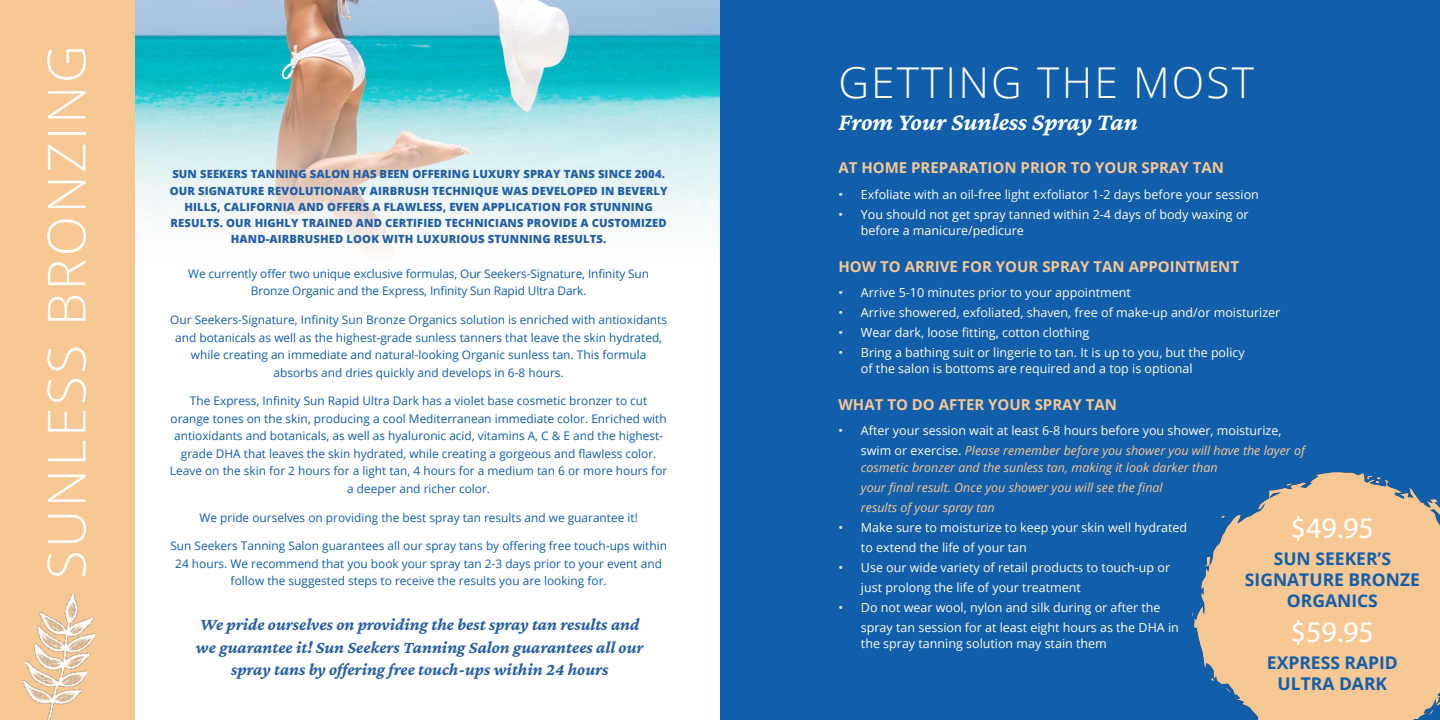
<style>
.page{position:relative;width:1440px;height:720px;background:#fff}
.page>*{position:absolute;margin:0;border:0;box-sizing:border-box;transform-origin:0 0}
.t1{font:300 52.75px "Open Sans";letter-spacing:.05em;color:#fff}
.t2{font:300 42.5px "Open Sans";letter-spacing:.05em;color:#fff}
.t3{font:30px "Myriad Pro";color:#fff}
.t4{font:italic 25px "Crimson Pro";color:#fff}
.t5{font:italic 17.5px/22.5px "Crimson Pro";color:#275ea2;text-align:center}
.t6{font:700 17.5px/21px "Open Sans";color:#115eaa;text-align:center}
.t7{font:700 15px "Open Sans";color:#f7c894}
.t8{font:12.5px/20px "Open Sans";color:#fff}
.t9{font:italic 12.5px/20px "Open Sans";color:#f7c894}
.t10{font:11.88px/17.5px "Open Sans";color:#115eaa;text-align:center}
.t11{font:800 11.25px/16.2px "Open Sans";letter-spacing:.01em;color:#235fa6;text-align:center}
.s1{font-style:italic;color:#f7c894}
</style>
<div class="page">
<div style="left:721px;top:0;width:719px;height:720px;background:#115eaa"></div>
<img style="left:135px;top:0;width:585px;height:252px">
<div style="left:0;top:0;width:135px;height:720px;background:#f7c894"></div>
<img style="left:21px;top:594px;width:75px;height:126px">
<img style="left:1192px;top:473px;width:248px;height:247px">
<p class="t1" style="left:30px;top:579px;width:536px;rotate:-90deg">SUNLESS BRONZING</p>
<p class="t11" style="left:170px;top:166px;width:499px">SUN SEEKERS TANNING SALON HAS BEEN OFFERING LUXURY SPRAY TANS SINCE 2004.<br>OUR SIGNATURE REVOLUTIONARY AIRBRUSH TECHNIQUE WAS DEVELOPED IN BEVERLY HILLS, CALIFORNIA AND OFFERS A FLAWLESS, EVEN APPLICATION FOR STUNNING RESULTS. OUR HIGHLY TRAINED AND CERTIFIED TECHNICIANS PROVIDE A CUSTOMIZED HAND-AIRBRUSHED LOOK WITH LUXURIOUS STUNNING RESULTS.</p>
<p class="t10" style="left:188px;top:264px;width:462px">We currently offer two unique exclusive formulas, Our Seekers-Signature, Infinity Sun<br>Bronze Organic and the Express, Infinity Sun Rapid Ultra Dark.</p>
<p class="t10" style="left:170px;top:311px;width:498px">Our Seekers-Signature, Infinity Sun Bronze Organics solution is enriched with antioxidants and botanicals as well as the highest-grade sunless tanners that leave the skin hydrated, while creating an immediate and natural-looking Organic sunless tan. This formula absorbs and dries quickly and develops in 6-8 hours.</p>
<p class="t10" style="left:170px;top:392px;width:499px">The Express, Infinity Sun Rapid Ultra Dark has a violet base cosmetic bronzer to cut orange tones on the skin, producing a cool Mediterranean immediate color. Enriched with antioxidants and botanicals, as well as hyaluronic acid, vitamins A, C &amp; E and the highest&shy;grade DHA that leaves the skin hydrated, while creating a gorgeous and flawless color.<br>Leave on the skin for 2 hours for a light tan, 4 hours for a medium tan 6 or more hours for a deeper and richer color.</p>
<p class="t10" style="left:199px;top:508px;width:440px">We pride ourselves on providing the best spray tan results and we guarantee it!</p>
<p class="t10" style="left:170px;top:537px;width:498px">Sun Seekers Tanning Salon guarantees all our spray tans by offering free touch-ups within<br>24 hours. We recommend that you book your spray tan 2-3 days prior to your event and follow the suggested steps to receive the results you are looking for.</p>
<p class="t5" style="left:196px;top:613px;width:449px">We pride ourselves on providing the best spray tan results and we guarantee it! Sun Seekers Tanning Salon guarantees all our spray tans by offering free touch-ups within 24 hours</p>
<p class="t2" style="left:838px;top:54px;width:417px">GETTING THE MOST</p>
<p class="t4" style="left:839px;top:105px;width:301px">From Your Sunless Spray Tan</p>
<p class="t7" style="left:838px;top:157px;width:387px">AT HOME PREPARATION PRIOR TO YOUR SPRAY TAN</p>
<p class="t8" style="left:838px;top:184px;width:422px">• Exfoliate with an oil-free light exfoliator 1-2 days before your session</p>
<p class="t8" style="left:861px;top:206px;width:389px;line-height:16.2px;text-indent:-22px">• You should not get spray tanned within 2-4 days of body waxing or before a manicure/pedicure</p>
<p class="t7" style="left:838px;top:256px;width:402px">HOW TO ARRIVE FOR YOUR SPRAY TAN APPOINTMENT</p>
<p class="t8" style="left:838px;top:282px;width:294px">• Arrive 5-10 minutes prior to your appointment</p>
<p class="t8" style="left:838px;top:302px;width:443px">• Arrive showered, exfoliated, shaven, free of make-up and/or moisturizer</p>
<p class="t8" style="left:838px;top:322px;width:252px">• Wear dark, loose fitting, cotton clothing</p>
<p class="t8" style="left:861px;top:344px;width:385px;line-height:16.2px;text-indent:-22px">• Bring a bathing suit or lingerie to tan. It is up to you, but the policy of the salon is bottoms are required and a top is optional</p>
<p class="t7" style="left:838px;top:394px;width:280px">WHAT TO DO AFTER YOUR SPRAY TAN</p>
<p class="t8" style="left:861px;top:420px;width:446px;text-indent:-22px">• After your session wait at least 6-8 hours before you shower, moisturize, swim or exercise. <span class="s1">Please remember before you shower you will have the layer of</span></p>
<p class="t9" style="left:861px;top:457px;width:358px">cosmetic bronzer and the sunless tan, making it look darker than your final result. Once you shower you will see the final<br>results of your spray tan</p>
<p class="t8" style="left:861px;top:517px;width:328px;text-indent:-22px">• Make sure to moisturize to keep your skin well hydrated to extend the life of your tan</p>
<p class="t8" style="left:861px;top:557px;width:311px;text-indent:-22px">• Use our wide variety of retail products to touch-up or just prolong the life of your treatment</p>
<p class="t8" style="left:861px;top:597px;width:319px;text-indent:-22px">• Do not wear wool, nylon and silk during or after the spray tan session for at least eight hours as the DHA in</p>
<p class="t8" style="left:861px;top:633px;width:247px">the spray tanning solution may stain them</p>
<p class="t3" style="left:1291px;top:509px;width:85px">$49.95</p>
<p class="t6" style="left:1245px;top:547px;width:177px">SUN SEEKER’S<br>SIGNATURE BRONZE<br>ORGANICS</p>
<p class="t3" style="left:1291px;top:614px;width:85px">$59.95</p>
<p class="t6" style="left:1267px;top:652px;width:133px">EXPRESS RAPID<br>ULTRA DARK</p>
</div>
